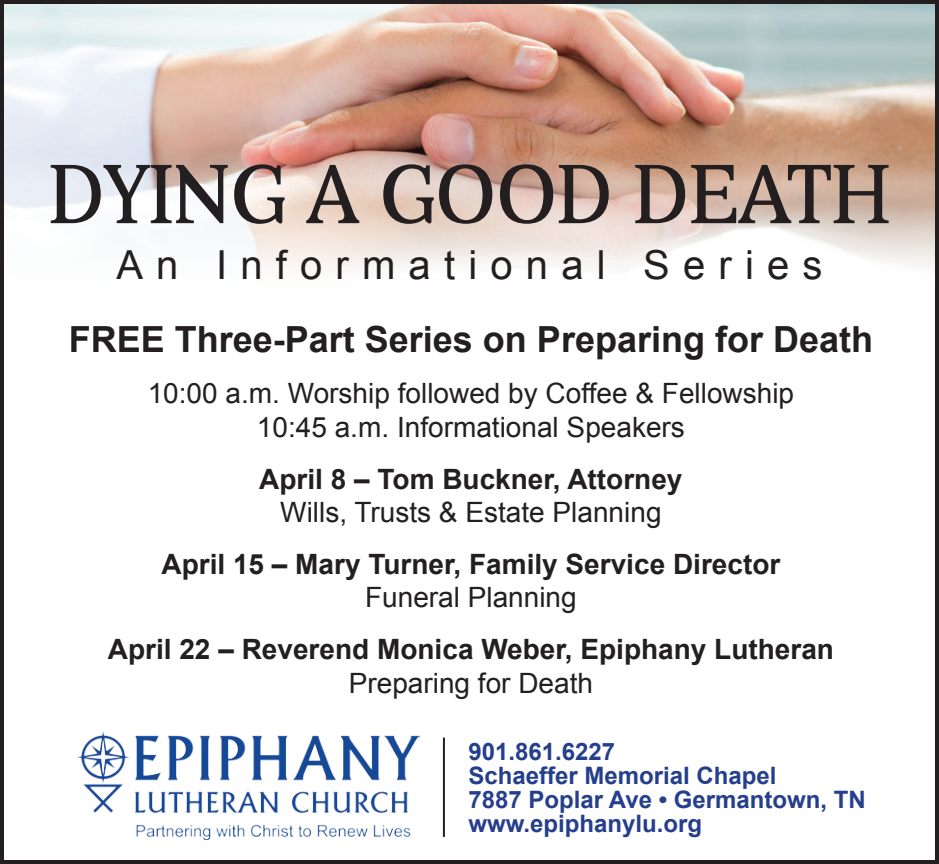
<style>
.page{position:relative;width:939px;height:864px;background:#fff}
.page>*{position:absolute;margin:0;border:0;box-sizing:border-box;transform-origin:0 0}
.t1{font:84px "Aver";color:#231f20}
.t2{font:40px "Arial";letter-spacing:.33em;color:#231f20}
.t3{font:700 36px "Arial";color:#231f20}
.t4{font:28px/33.6px "Arial";color:#231f20;text-align:center}
.t5{font:700 28px "Arial";color:#231f20}
.t6{font:700 24px/24px "Arial";color:#253f8e}
</style>
<div class="page">
<img style="left:5px;top:5px;width:929px;height:140px">
<img style="left:77px;top:731px;width:342px;height:109px">
<hr style="left:443px;top:738px;width:2px;height:99px;background:#231f20">
<svg style="left:5px;top:145px;width:929px;height:123px"></svg>
<div style="left:0;top:0;width:939px;height:864px;border:4px solid #231f20"></div>
<h1 class="t1" style="left:49px;top:149px;width:842px">DYING A GOOD DEATH</h1>
<h2 class="t2" style="left:116px;top:239px;width:708px">An Informational Series</h2>
<p class="t3" style="left:69px;top:315px;width:806px">FREE Three-Part Series on Preparing for Death</p>
<p class="t4" style="left:148px;top:377px;width:648px">10:00 a.m. Worship followed by Coffee &amp; Fellowship<br>10:45 a.m. Informational Speakers</p>
<p class="t5" style="left:259px;top:460px;width:425px">April 8 – Tom Buckner, Attorney</p>
<p class="t4" style="left:280px;top:496px;width:383px">Wills, Trusts &amp; Estate Planning</p>
<p class="t5" style="left:161px;top:545px;width:620px">April 15 – Mary Turner, Family Service Director</p>
<p class="t4" style="left:365px;top:581px;width:213px">Funeral Planning</p>
<p class="t5" style="left:108px;top:631px;width:728px">April 22 – Reverend Monica Weber, Epiphany Lutheran</p>
<p class="t4" style="left:349px;top:666px;width:246px">Preparing for Death</p>
<p class="t6" style="left:468px;top:740px;width:399px">901.861.6227<br>Schaeffer Memorial Chapel<br>7887 Poplar Ave • Germantown, TN www.epiphanylu.org</p>
</div>
